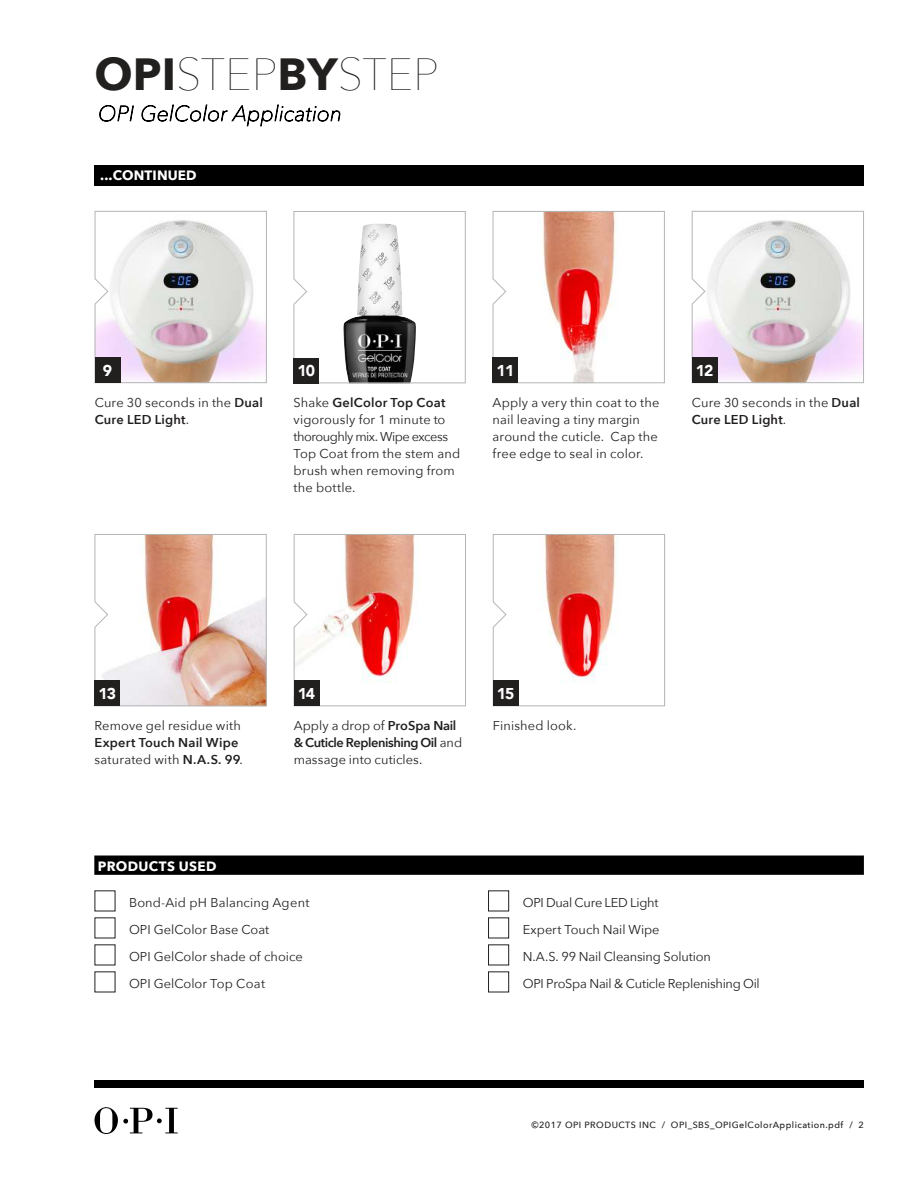
<style>
.page{position:relative;width:918px;height:1188px;background:#fff}
.page>*{position:absolute;margin:0;border:0;box-sizing:border-box;transform-origin:0 0}
.t1{font:200 45px "Avenir Next";color:#221f1f}
.t2{font:900 15.6px "Avenir";letter-spacing:-.075em;color:#fff}
.t3{font:700 13.5px "Avenir Next";letter-spacing:.015em;color:#fff}
.t4{font:12.9px/17.1px "Avenir Next";letter-spacing:.01em;color:#221f1f}
.t5{font:12.9px/27px "Avenir Next";letter-spacing:-.015em;color:#221f1f}
.t6{font:600 12.9px/17.1px "Avenir Next";letter-spacing:.015em;color:#221f1f}
.t7{font:500 9px "Avenir Next";letter-spacing:.05em;color:#221f1f}
.s1{font-weight:700}
.s2{font-weight:600}
.s3{font-weight:400}
</style>
<div class="page">
<svg style="left:95px;top:1107px;width:83px;height:27px"></svg>
<div style="left:95px;top:1080px;width:769px;height:8px;background:#000"></div>
<svg style="left:691px;top:211px;width:173px;height:172px"></svg>
<svg style="left:94px;top:211px;width:173px;height:172px"></svg>
<svg style="left:293px;top:211px;width:173px;height:173px"></svg>
<svg style="left:94px;top:534px;width:173px;height:173px"></svg>
<svg style="left:492px;top:211px;width:173px;height:173px"></svg>
<div style="left:294px;top:358px;width:25px;height:25px;background:#221f1f"></div>
<div style="left:493px;top:358px;width:25px;height:25px;background:#221f1f"></div>
<div style="left:692px;top:357px;width:25px;height:26px;background:#221f1f"></div>
<div style="left:95px;top:357px;width:25px;height:26px;background:#221f1f"></div>
<div style="left:94px;top:856px;width:770px;height:19px;background:#000"></div>
<svg style="left:99px;top:105px;width:35px;height:17px"></svg>
<svg style="left:141px;top:104px;width:200px;height:23px"></svg>
<div style="left:95px;top:165px;width:769px;height:20px;background:#000"></div>
<div style="left:94px;top:681px;width:26px;height:25px;background:#221f1f"></div>
<svg style="left:293px;top:534px;width:173px;height:173px"></svg>
<div style="left:294px;top:681px;width:25px;height:25px;background:#221f1f"></div>
<svg style="left:492px;top:534px;width:173px;height:173px"></svg>
<div style="left:493px;top:681px;width:25px;height:25px;background:#221f1f"></div>
<div style="left:488px;top:891px;width:21px;height:20px;border:1px solid #221f1f"></div>
<div style="left:488px;top:918px;width:21px;height:20px;border:1px solid #221f1f"></div>
<div style="left:488px;top:945px;width:21px;height:20px;border:1px solid #221f1f"></div>
<div style="left:488px;top:972px;width:21px;height:20px;border:1px solid #221f1f"></div>
<h1 class="t1" style="left:95px;top:48px;width:346px"><span class="s1">OPI</span>STEP<span class="s1">BY</span>STEP</h1>
<p class="t3" style="left:100px;top:168px;width:98px">...CONTINUED</p>
<p class="t2" style="left:103px;top:361px;width:11px">9</p>
<p class="t4" style="left:95px;top:395px;width:170px">Cure 30 seconds in the <span class="s2">Dual<br>Cure LED Light</span>.</p>
<p class="t2" style="left:297px;top:362px;width:19px">10</p>
<p class="t4" style="left:294px;top:395px;width:168px">Shake <span class="s2">GelColor Top Coat </span>vigorously for 1 minute to thoroughly mix. Wipe excess<br>Top Coat from the stem and brush when removing from the bottle.</p>
<p class="t2" style="left:497px;top:362px;width:19px">11</p>
<p class="t4" style="left:493px;top:395px;width:168px">Apply a very thin coat to the nail leaving a tiny margin around the cuticle. Cap the free edge to seal in color.</p>
<p class="t2" style="left:696px;top:361px;width:19px">12</p>
<p class="t4" style="left:692px;top:395px;width:170px">Cure 30 seconds in the <span class="s2">Dual<br>Cure LED Light</span>.</p>
<p class="t2" style="left:99px;top:685px;width:19px">13</p>
<p class="t4" style="left:94px;top:718px;width:148px">Remove gel residue with</p>
<p class="t6" style="left:94px;top:735px;width:150px">Expert Touch Nail Wipe <span class="s3">saturated with</span> N.A.S. 99<span class="s3">.</span></p>
<p class="t3" style="left:98px;top:858px;width:120px">PRODUCTS USED</p>
<p class="t2" style="left:298px;top:685px;width:19px">14</p>
<p class="t4" style="left:294px;top:718px;width:170px">Apply a drop of <span class="s2">ProSpa Nail &amp; Cuticle Replenishing Oil</span> and massage into cuticles.</p>
<p class="t2" style="left:497px;top:685px;width:19px">15</p>
<p class="t4" style="left:493px;top:718px;width:85px">Finished look.</p>
<p class="t4" style="left:129px;top:890px;width:182px;line-height:27px">Bond-Aid pH Balancing Agent<br>OPI GelColor Base Coat<br>OPI GelColor shade of choice<br>OPI GelColor Top Coat</p>
<p class="t5" style="left:523px;top:890px;width:239px">OPI Dual Cure LED Light<br>Expert Touch Nail Wipe<br>N.A.S. 99 Nail Cleansing Solution<br>OPI ProSpa Nail &amp; Cuticle Replenishing Oil</p>
<p class="t7" style="left:531px;top:1121px;width:334px">©2017 OPI PRODUCTS INC / OPI_SBS_OPIGelColorApplication.pdf / 2</p>
</div>
